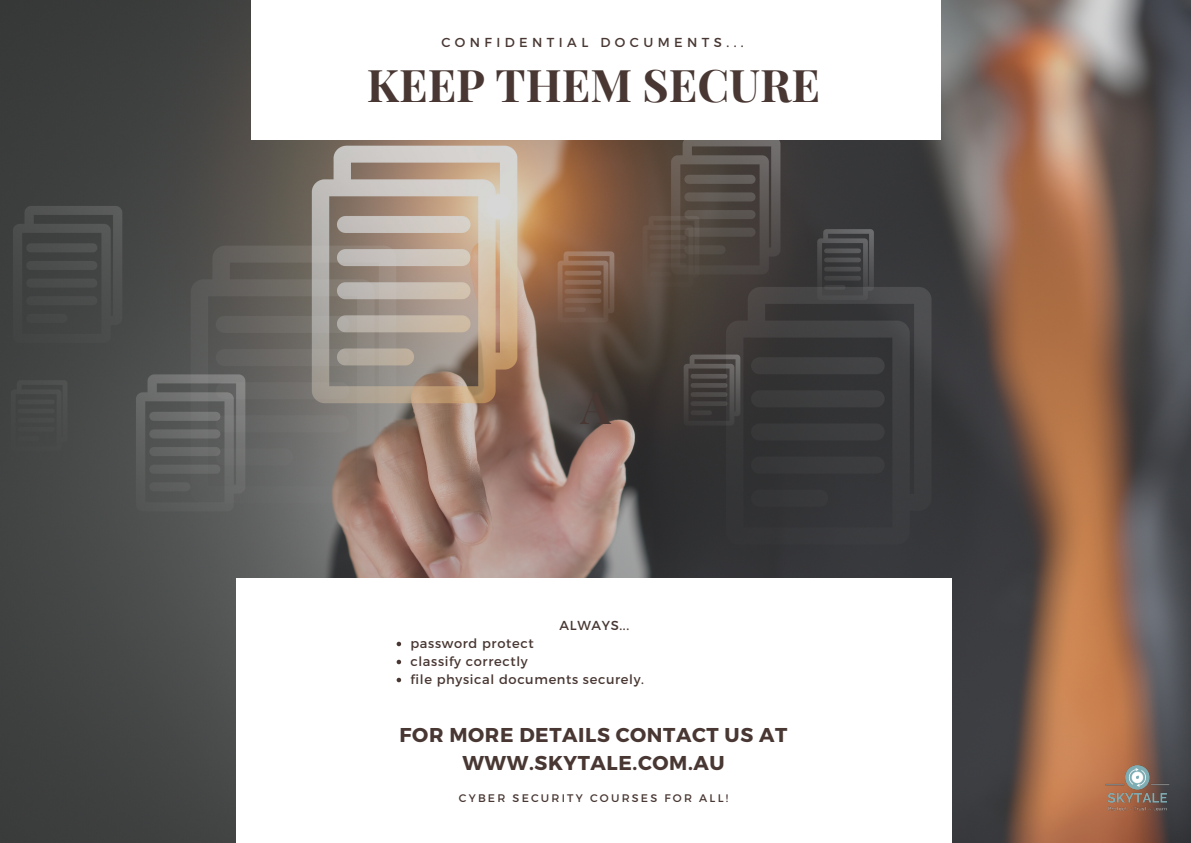
<style>
.page{position:relative;width:1191px;height:843px;background:#fff}
.page>*{position:absolute;margin:0;border:0;box-sizing:border-box;transform-origin:0 0}
.t1{font:700 45px "Playfair Display";color:#483732}
.t2{font:700 20px/27.8px "Montserrat";letter-spacing:.03em;color:#483732;text-align:center}
.t3{font:13px "Montserrat";letter-spacing:.05em;color:#483732}
.t4{font:13px "Montserrat";letter-spacing:.34em;color:#483732}
.t5{font:11px "Montserrat";letter-spacing:.2em;color:#483732}
</style>
<div class="page">
<img style="left:0;top:0;width:1190px;height:842px">
<div style="left:251px;top:0;width:689px;height:140px;background:#fff"></div>
<div style="left:236px;top:578px;width:715px;height:264px;background:#fff"></div>
<svg style="left:396px;top:641px;width:5px;height:5px"></svg>
<svg style="left:396px;top:659px;width:5px;height:5px"></svg>
<svg style="left:396px;top:677px;width:5px;height:5px"></svg>
<img style="left:1083px;top:734px;width:107px;height:108px">
<p class="t4" style="left:441px;top:34px;width:304px">CONFIDENTIAL DOCUMENTS...</p>
<p class="t1" style="left:367px;top:53px;width:454px">KEEP THEM SECURE</p>
<p class="t3" style="left:559px;top:616px;width:71px">ALWAYS...</p>
<p class="t3" style="left:410px;top:634px;width:125px">password protect</p>
<p class="t3" style="left:410px;top:652px;width:119px">classify correctly</p>
<p class="t3" style="left:410px;top:670px;width:235px">file physical documents securely.</p>
<p class="t2" style="left:399px;top:719px;width:389px">FOR MORE DETAILS CONTACT US AT<br>WWW.SKYTALE.COM.AU</p>
<p class="t5" style="left:459px;top:790px;width:271px">CYBER SECURITY COURSES FOR ALL!</p>
</div>
